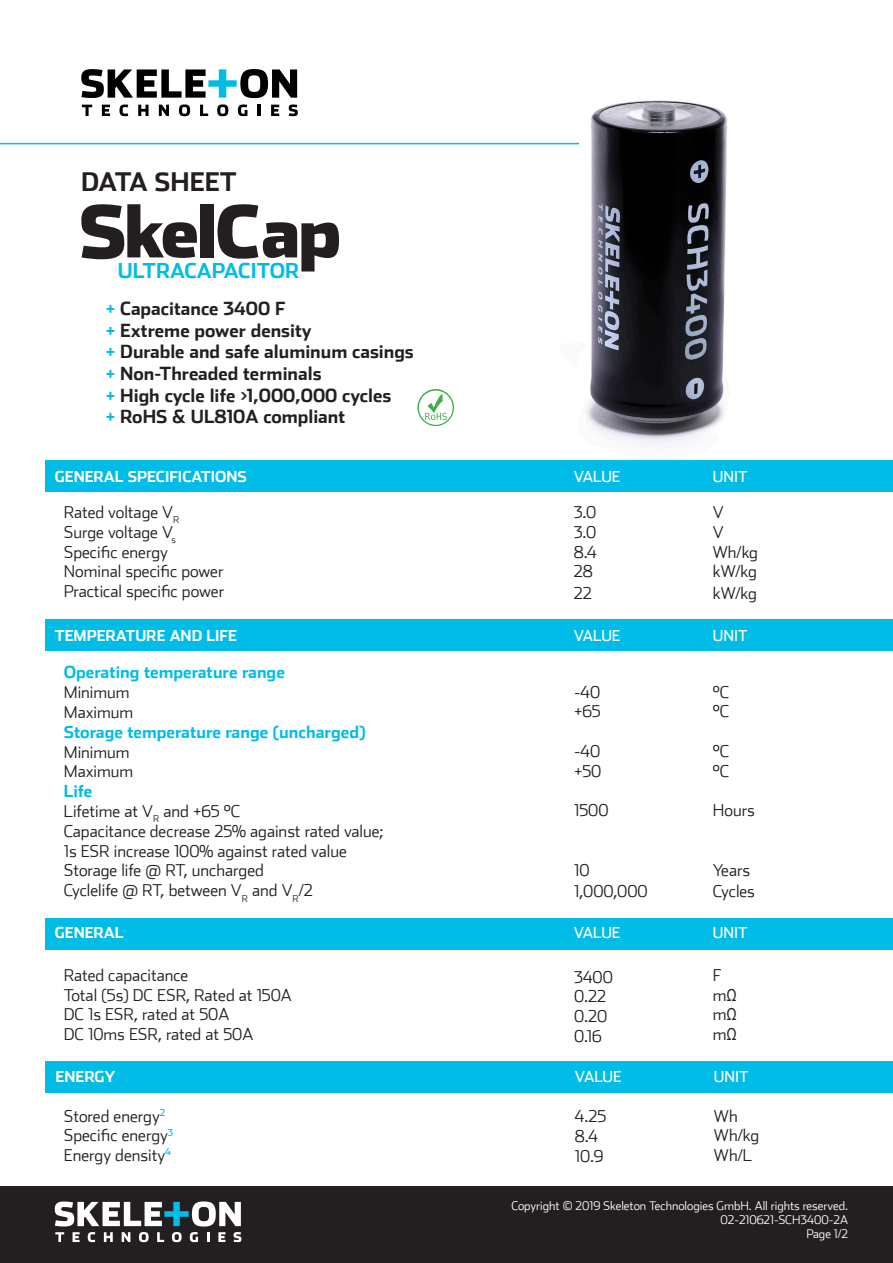
<style>
.page{position:relative;width:893px;height:1263px;background:#fff}
.page>*{position:absolute;margin:0;border:0;box-sizing:border-box;transform-origin:0 0}
.t1{font:700 25.5px "Stainless";color:#231f20}
.t2{font:700 20.4px "Stainless";letter-spacing:-.005em;color:#02bce8}
.t3{font:700 18px/21.6px "Stainless";color:#231f20}
.t4{font:300 16.5px/19.8px "Stainless";color:#231f20}
.t5{font:700 16.5px "Stainless";color:#02bce8}
.t6{font:700 15px "Stainless";color:#fff}
.t7{font:15px "Stainless";color:#fff}
.t8{font:300 12px/14.4px "Stainless";color:#fff;text-align:right}
.s1{color:#02bce8}
.s2{font-family:"Arial Narrow";font-weight:400}
</style>
<div class="page">
<img style="left:386px;top:100px;width:507px;height:361px">
<div style="left:0;top:1186px;width:893px;height:77px;background:#231f20"></div>
<svg style="left:55px;top:1232px;width:9px;height:10px"></svg>
<svg style="left:73px;top:1232px;width:7px;height:10px"></svg>
<svg style="left:88px;top:1232px;width:7px;height:10px"></svg>
<svg style="left:104px;top:1232px;width:9px;height:10px"></svg>
<svg style="left:122px;top:1232px;width:8px;height:10px"></svg>
<svg style="left:139px;top:1232px;width:10px;height:10px"></svg>
<svg style="left:157px;top:1232px;width:7px;height:10px"></svg>
<svg style="left:172px;top:1232px;width:10px;height:10px"></svg>
<svg style="left:190px;top:1232px;width:8px;height:10px"></svg>
<svg style="left:207px;top:1232px;width:2px;height:10px"></svg>
<svg style="left:218px;top:1232px;width:7px;height:10px"></svg>
<svg style="left:234px;top:1232px;width:7px;height:10px"></svg>
<svg style="left:55px;top:1201px;width:186px;height:25px"></svg>
<div style="left:45px;top:461px;width:848px;height:31px;background:#02bce8"></div>
<div style="left:45px;top:620px;width:848px;height:31px;background:#02bce8"></div>
<div style="left:45px;top:919px;width:848px;height:31px;background:#02bce8"></div>
<div style="left:46px;top:1061px;width:847px;height:31px;background:#02bce8"></div>
<hr style="left:0;top:143px;width:579px;height:1px;background:#02bce8">
<svg style="left:82px;top:105px;width:10px;height:11px"></svg>
<svg style="left:102px;top:105px;width:8px;height:11px"></svg>
<svg style="left:120px;top:104px;width:8px;height:12px"></svg>
<svg style="left:138px;top:105px;width:11px;height:11px"></svg>
<svg style="left:159px;top:105px;width:10px;height:11px"></svg>
<svg style="left:179px;top:104px;width:11px;height:12px"></svg>
<svg style="left:200px;top:105px;width:8px;height:11px"></svg>
<svg style="left:217px;top:104px;width:11px;height:12px"></svg>
<svg style="left:238px;top:104px;width:9px;height:12px"></svg>
<svg style="left:258px;top:105px;width:3px;height:11px"></svg>
<svg style="left:271px;top:105px;width:8px;height:11px"></svg>
<svg style="left:289px;top:104px;width:9px;height:12px"></svg>
<svg style="left:81px;top:69px;width:216px;height:29px"></svg>
<div style="left:201px;top:204px;width:13px;height:53px;background:#231f20"></div>
<svg style="left:81px;top:204px;width:116px;height:55px"></svg>
<svg style="left:217px;top:204px;width:122px;height:67px"></svg>
<svg style="left:417px;top:389px;width:37px;height:37px"></svg>
<p class="t1" style="left:81px;top:166px;width:157px">DATA SHEET</p>
<p class="t2" style="left:118px;top:258px;width:183px">ULTRACAPACITOR</p>
<p class="t3" style="left:106px;top:297px;width:181px"><span class="s1">+</span> Capacitance 3400 F</p>
<p class="t3" style="left:106px;top:319px;width:309px"><span class="s1">+</span> Extreme power density<br><span class="s1">+</span> Durable and safe aluminum casings</p>
<p class="t3" style="left:106px;top:362px;width:287px"><span class="s1">+</span> Non-Threaded terminals<br><span class="s1">+</span> High cycle life &gt;1,000,000 cycles</p>
<p class="t3" style="left:106px;top:405px;width:241px"><span class="s1">+</span> RoHS &amp; UL810A compliant</p>
<p class="t6" style="left:55px;top:467px;width:194px">GENERAL SPECIFICATIONS</p>
<p class="t7" style="left:574px;top:467px;width:48px">VALUE</p>
<p class="t4" style="left:64px;top:502px;width:117px">Rated voltage V<sub>R</sub></p>
<p class="t4" style="left:64px;top:522px;width:161px">Surge voltage V<sub>s<br></sub>Specific energy<br>Nominal specific power</p>
<p class="t4" style="left:64px;top:581px;width:162px">Practical specific power</p>
<p class="t4" style="left:574px;top:502px;width:24px">3.0</p>
<p class="t4" style="left:574px;top:522px;width:24px">3.0</p>
<p class="t4" style="left:574px;top:542px;width:25px">8.4</p>
<p class="t4" style="left:574px;top:561px;width:21px">28</p>
<p class="t4" style="left:574px;top:583px;width:20px">22</p>
<p class="t7" style="left:713px;top:467px;width:36px">UNIT</p>
<p class="t4" style="left:713px;top:502px;width:12px">V</p>
<p class="t4" style="left:713px;top:522px;width:12px">V</p>
<p class="t4" style="left:713px;top:542px;width:47px">Wh/kg</p>
<p class="t4" style="left:713px;top:560px;width:45px;line-height:21.6px">kW/kg kW/kg</p>
<p class="t6" style="left:55px;top:626px;width:184px">TEMPERATURE AND LIFE</p>
<p class="t7" style="left:713px;top:626px;width:36px">UNIT</p>
<p class="t7" style="left:574px;top:626px;width:48px">VALUE</p>
<p class="t5" style="left:64px;top:662px;width:223px">Operating temperature range</p>
<p class="t4" style="left:64px;top:682px;width:67px">Minimum</p>
<p class="t4" style="left:64px;top:702px;width:71px">Maximum</p>
<p class="t5" style="left:64px;top:721px;width:303px">Storage temperature range (uncharged)</p>
<p class="t4" style="left:64px;top:741px;width:67px">Minimum</p>
<p class="t4" style="left:64px;top:761px;width:71px">Maximum</p>
<p class="t5" style="left:64px;top:781px;width:30px">Life</p>
<p class="t4" style="left:64px;top:801px;width:178px">Lifetime at V<sub>R</sub> and +65 °C</p>
<p class="t4" style="left:64px;top:821px;width:321px">Capacitance decrease 25% against rated value;</p>
<p class="t4" style="left:64px;top:840px;width:285px">1s ESR increase 100% against rated value<br>Storage life @ RT, uncharged<br>Cyclelife @ RT, between V<sub>R</sub> and V<sub>R</sub>/2</p>
<p class="t6" style="left:55px;top:924px;width:70px">GENERAL</p>
<p class="t4" style="left:64px;top:965px;width:230px">Rated capacitance<br>Total (5s) DC ESR, Rated at 150A</p>
<p class="t4" style="left:64px;top:1004px;width:167px">DC 1s ESR, rated at 50A</p>
<p class="t4" style="left:64px;top:1024px;width:191px">DC 10ms ESR, rated at 50A</p>
<p class="t4" style="left:574px;top:682px;width:28px">-40</p>
<p class="t4" style="left:574px;top:701px;width:28px">+65</p>
<p class="t4" style="left:574px;top:741px;width:28px">-40</p>
<p class="t4" style="left:574px;top:761px;width:29px">+50</p>
<p class="t4" style="left:574px;top:800px;width:36px">1500</p>
<p class="t4" style="left:574px;top:860px;width:17px">10</p>
<p class="t4" style="left:574px;top:881px;width:75px">1,000,000</p>
<p class="t4" style="left:713px;top:682px;width:18px">°C °C</p>
<p class="t4" style="left:713px;top:741px;width:18px">°C °C</p>
<p class="t4" style="left:713px;top:800px;width:43px">Hours</p>
<p class="t4" style="left:713px;top:860px;width:39px">Years</p>
<p class="t4" style="left:713px;top:881px;width:44px">Cycles</p>
<p class="t7" style="left:574px;top:924px;width:48px">VALUE</p>
<p class="t7" style="left:713px;top:924px;width:36px">UNIT</p>
<p class="t4" style="left:574px;top:967px;width:40px">3400</p>
<p class="t4" style="left:574px;top:986px;width:34px">0.22</p>
<p class="t4" style="left:574px;top:1006px;width:35px">0.20<br>0.16</p>
<p class="t4" style="left:713px;top:965px;width:26px">F m<span class="s2">Ω</span></p>
<p class="t4" style="left:713px;top:1004px;width:26px">m<span class="s2">Ω </span>m<span class="s2">Ω</span></p>
<p class="t6" style="left:56px;top:1067px;width:61px">ENERGY</p>
<p class="t4" style="left:64px;top:1106px;width:111px">Stored energy<sup>2<br></sup>Specific energy<sup>3<br></sup>Energy density<sup>4</sup></p>
<p class="t4" style="left:714px;top:1106px;width:47px">Wh<br>Wh/kg</p>
<p class="t7" style="left:575px;top:1068px;width:48px">VALUE</p>
<p class="t7" style="left:714px;top:1068px;width:36px">UNIT</p>
<p class="t4" style="left:575px;top:1106px;width:33px">4.25<br>8.4<br>10.9</p>
<p class="t4" style="left:714px;top:1145px;width:40px">Wh/L</p>
<p class="t8" style="left:511px;top:1198px;width:338px">Copyright © 2019 Skeleton Technologies GmbH. All rights reserved.<br>02-210621-SCH3400-2A</p>
<p class="t8" style="left:806px;top:1227px;width:43px">Page 1/2</p>
</div>
